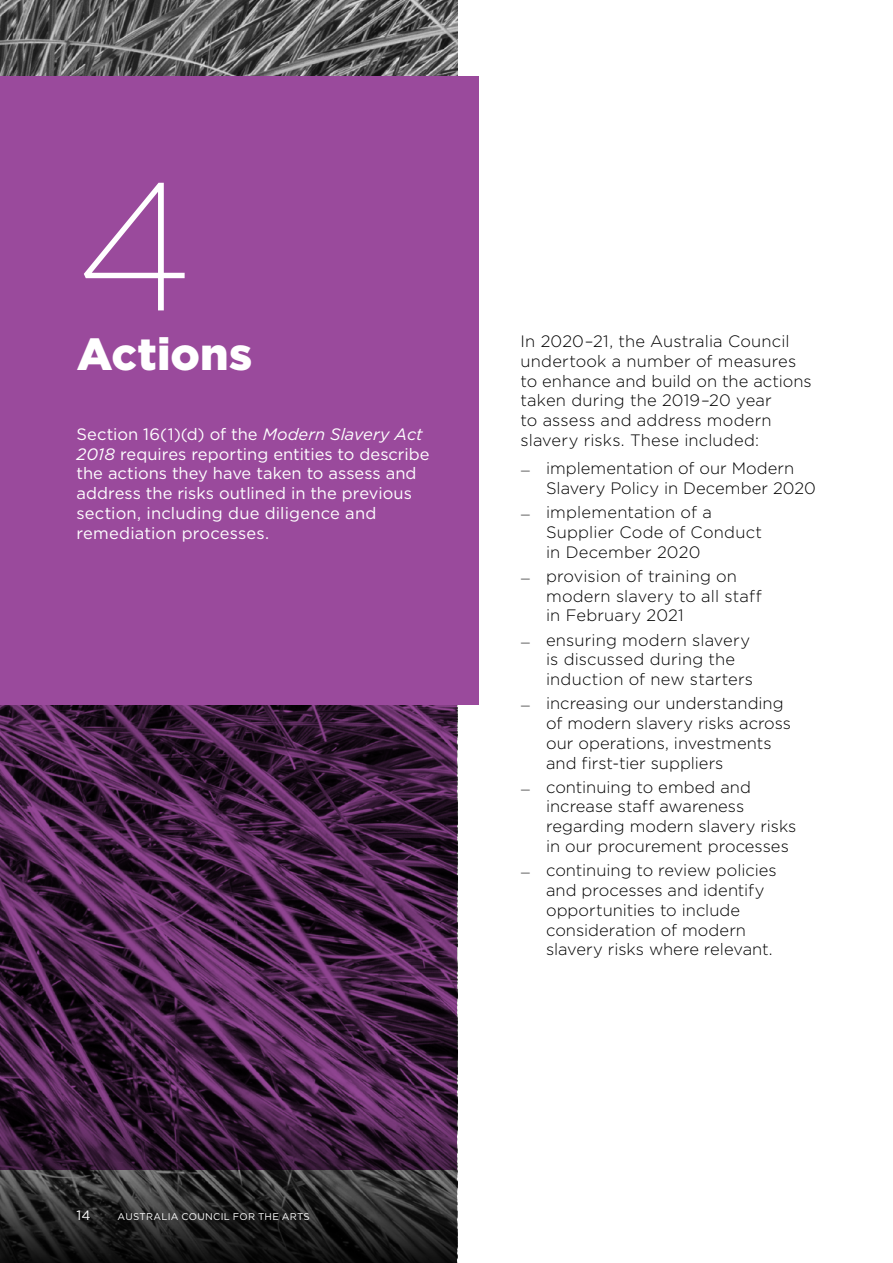
<style>
.page{position:relative;width:893px;height:1263px;background:#fff}
.page>*{position:absolute;margin:0;border:0;box-sizing:border-box;transform-origin:0 0}
.t1{font:200 181.05px "Gotham";color:#fff}
.t2{font:900 45px "Gotham";letter-spacing:.005em;color:#fff}
.t3{font:300 16.5px/19.8px "Gotham";letter-spacing:.005em;color:#000}
.t4{font:16.5px/19.8px "Gotham";letter-spacing:.005em;color:#fff}
.t5{font:13.5px "Gotham";color:#fff}
.t6{font:9.75px "Gotham";letter-spacing:.03em;color:#fff}
.s1{font-style:italic}
.s2{font-family:"Neutraface Text"}
</style>
<div class="page">
<img style="left:0;top:0;width:457px;height:77px">
<svg style="left:0;top:705px;width:457px;height:393px;background:#452146"></svg>
<div style="left:0;top:77px;width:478px;height:628px;background:#9a4a9c"></div>
<svg style="left:0;top:1098px;width:457px;height:165px;background:#302230"></svg>
<h1 class="t1" style="left:77px;top:134px;width:117px">4</h1>
<h2 class="t2" style="left:77px;top:323px;width:177px">Actions</h2>
<p class="t4" style="left:77px;top:424px;width:355px">Section 16(1)(d) of the <span class="s1">Modern Slavery Act 2018</span> requires reporting entities to describe the actions they have taken to assess and address the risks outlined in the previous section, including due diligence and remediation processes.</p>
<p class="t3" style="left:521px;top:331px;width:293px">In 2020–21, the Australia Council undertook a number of measures to enhance and build on the actions taken during the 2019–20 year<br>to assess and address modern slavery risks. These included:</p>
<p class="t3" style="left:546px;top:458px;width:271px;text-indent:-26px"><span class="s2">—</span> implementation of our Modern<br>Slavery Policy in December 2020</p>
<p class="t3" style="left:546px;top:502px;width:217px;text-indent:-26px"><span class="s2">—</span> implementation of a<br>Supplier Code of Conduct in December 2020</p>
<p class="t3" style="left:546px;top:566px;width:217px;text-indent:-26px"><span class="s2">—</span> provision of training on modern slavery to all staff in February 2021</p>
<p class="t3" style="left:546px;top:629px;width:209px;text-indent:-26px"><span class="s2">—</span> ensuring modern slavery is discussed during the induction of new starters</p>
<p class="t3" style="left:546px;top:693px;width:247px;text-indent:-26px"><span class="s2">—</span> increasing our understanding of modern slavery risks across our operations, investments and first-tier suppliers</p>
<p class="t3" style="left:546px;top:776px;width:252px;text-indent:-26px"><span class="s2">—</span> continuing to embed and increase staff awareness regarding modern slavery risks in our procurement processes</p>
<p class="t3" style="left:546px;top:860px;width:232px;text-indent:-26px"><span class="s2">—</span> continuing to review policies and processes and identify opportunities to include consideration of modern slavery risks where relevant.</p>
<p class="t5" style="left:77px;top:1207px;width:16px">14</p>
<p class="t6" style="left:118px;top:1210px;width:194px">AUSTRALIA COUNCIL FOR THE ARTS</p>
</div>
